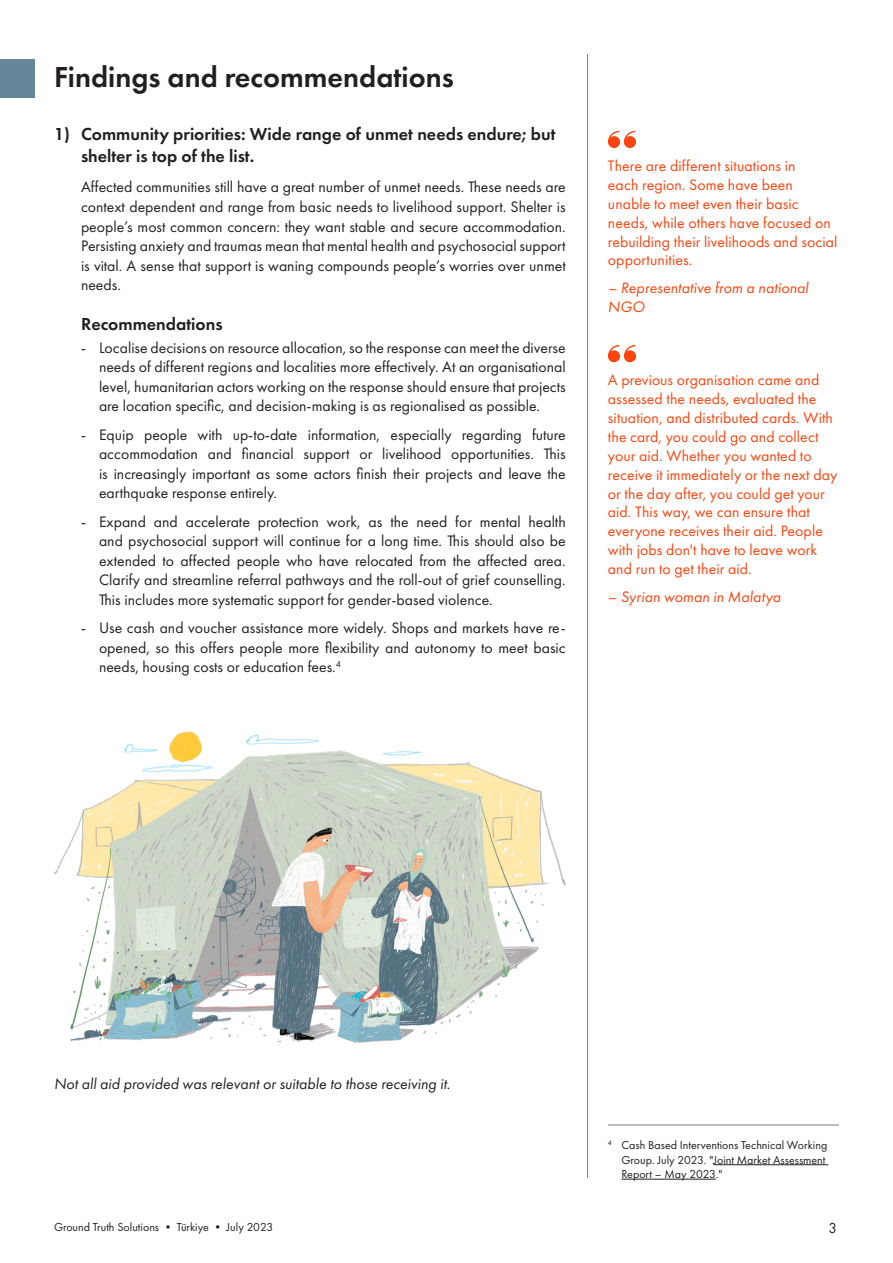
<style>
.page{position:relative;width:893px;height:1263px;background:#fff}
.page>*{position:absolute;margin:0;border:0;box-sizing:border-box;transform-origin:0 0}
.Titles_Medium{font:600 30px "Futura PT";color:#231f20}
.Subtitles{font:600 18px/22.5px "Futura PT";color:#231f20}
.Body{font:15.75px/19.5px "Futura PT";color:#231f20;text-align:justify}
.Quotes{font:15.75px/18.9px "Futura PT";letter-spacing:.005em;color:#fc440f}
.Body-2{font:italic 15.75px "Futura PT";color:#231f20}
.Quotes-2{font:italic 15.75px/18.9px "Futura PT";letter-spacing:.005em;color:#fc440f}
.t1{font:15px "Futura PT";color:#231f20}
.Footnotes{font:12px/14.4px "Futura PT";color:#231f20}
</style>
<div class="page">
<hr style="left:587px;top:54px;width:1px;height:1124px;background:#767b7f">
<div style="left:609px;top:137px;width:10px;height:10px;background:#fc440f;border-radius:50%"></div>
<div style="left:608px;top:136px;width:12px;height:12px;border:1px solid #fc440f;border-radius:50%"></div>
<div style="left:625px;top:137px;width:10px;height:10px;background:#fc440f;border-radius:50%"></div>
<div style="left:624px;top:136px;width:12px;height:12px;border:1px solid #fc440f;border-radius:50%"></div>
<svg style="left:608px;top:130px;width:28px;height:13px"></svg>
<div style="left:609px;top:351px;width:10px;height:11px;background:#fc440f;border-radius:50%"></div>
<div style="left:608px;top:350px;width:12px;height:12px;border:1px solid #fc440f;border-radius:50%"></div>
<div style="left:625px;top:351px;width:10px;height:11px;background:#fc440f;border-radius:50%"></div>
<div style="left:624px;top:350px;width:12px;height:12px;border:1px solid #fc440f;border-radius:50%"></div>
<svg style="left:608px;top:345px;width:29px;height:13px"></svg>
<hr style="left:713px;top:1164px;width:115px;height:1px;background:#231f20">
<hr style="left:621px;top:1179px;width:95px;height:1px;background:#231f20">
<hr style="left:608px;top:1125px;width:231px;height:1px;background:#767a7c">
<img style="left:54px;top:732px;width:512px;height:310px">
<div style="left:0;top:59px;width:35px;height:39px;background:#638699"></div>
<p class="Titles_Medium" style="left:54px;top:59px;width:401px">Findings and recommendations</p>
<p class="Subtitles" style="left:81px;top:123px;width:476px;text-indent:-27px">1) Community priorities: Wide range of unmet needs endure; but shelter is top of the list.</p>
<p class="Body" style="left:81px;top:177px;width:486px">Affected communities still have a great number of unmet needs. These needs are context dependent and range from basic needs to livelihood support. Shelter is people’s most common concern: they want stable and secure accommodation.<br>Persisting anxiety and traumas mean that mental health and psychosocial support is vital. A sense that support is waning compounds people’s worries over unmet needs.</p>
<p class="Subtitles" style="left:81px;top:313px;width:143px">Recommendations</p>
<p class="Body" style="left:99px;top:337px;width:468px;text-indent:-18px">- Localise decisions on resource allocation, so the response can meet the diverse needs of different regions and localities more effectively. At an organisational level, humanitarian actors working on the response should ensure that projects are location specific, and decision-making is as regionalised as possible.</p>
<p class="Body" style="left:99px;top:424px;width:468px;text-indent:-18px">- Equip people with up-to-date information, especially regarding future accommodation and financial support or livelihood opportunities. This is increasingly important as some actors finish their projects and leave the earthquake response entirely.</p>
<p class="Body" style="left:99px;top:511px;width:468px;text-indent:-18px">- Expand and accelerate protection work, as the need for mental health and psychosocial support will continue for a long time. This should also be extended to affected people who have relocated from the affected area.<br>Clarify and streamline referral pathways and the roll-out of grief counselling.<br>This includes more systematic support for gender-based violence.</p>
<p class="Body" style="left:99px;top:618px;width:468px;text-indent:-18px">- Use cash and voucher assistance more widely. Shops and markets have re&shy;opened, so this offers people more flexibility and autonomy to meet basic needs, housing costs or education fees.<sup>4</sup></p>
<p class="Quotes" style="left:608px;top:156px;width:231px">There are different situations in<br>each region. Some have been unable to meet even their basic needs, while others have focused on rebuilding their livelihoods and social opportunities.</p>
<p class="Quotes-2" style="left:608px;top:278px;width:202px">– Representative from a national<br>NGO</p>
<p class="Quotes" style="left:608px;top:370px;width:231px">A previous organisation came and assessed the needs, evaluated the situation, and distributed cards. With the card, you could go and collect your aid. Whether you wanted to receive it immediately or the next day or the day after, you could get your aid. This way, we can ensure that everyone receives their aid. People with jobs don't have to leave work and run to get their aid.</p>
<p class="Quotes-2" style="left:608px;top:587px;width:174px">– Syrian woman in Malatya</p>
<p class="Body-2" style="left:54px;top:1074px;width:398px">Not all aid provided was relevant or suitable to those receiving it.</p>
<p class="Footnotes" style="left:621px;top:1138px;width:207px;text-indent:-14px"><sup>4</sup> Cash Based Interventions Technical Working<br>Group. July 2023. "Joint Market Assessment<br>Report – May 2023."</p>
<p class="Footnotes" style="left:54px;top:1220px;width:221px">Ground Truth Solutions • Türkiye • July 2023</p>
<p class="t1" style="left:828px;top:1219px;width:10px">3</p>
</div>
